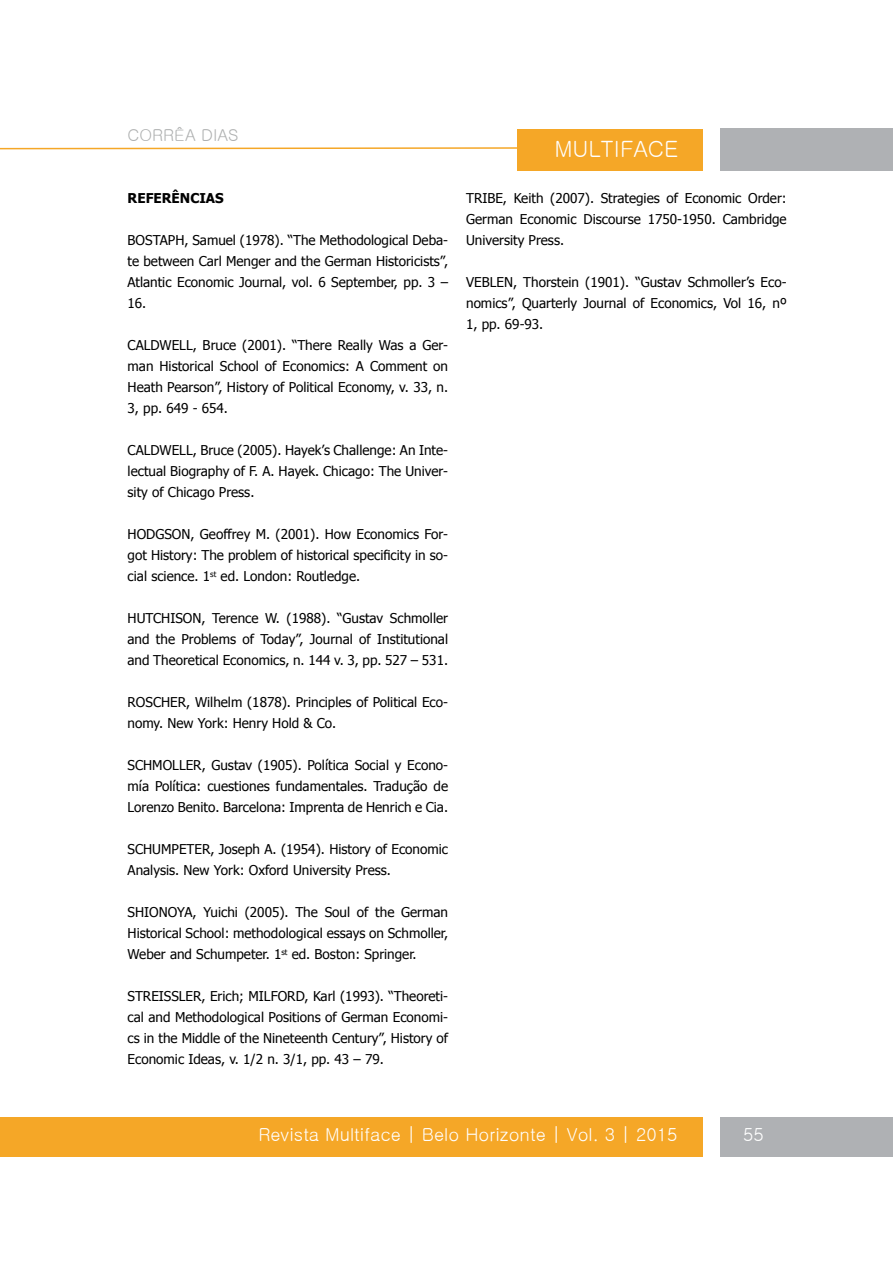
<style>
.page{position:relative;width:893px;height:1263px;background:#fff}
.page>*{position:absolute;margin:0;border:0;box-sizing:border-box;transform-origin:0 0}
.t1{font:22.5px "Gulim";color:#fff}
.t2{font:18px "Gulim";color:#fff}
.t3{font:16.5px "Gulim";color:#aeb0b0}
.t4{font:13.5px/21px "Tahoma";color:#000;text-align:justify}
.t5{font:700 13.5px "Tahoma";color:#000}
</style>
<div class="page">
<svg style="left:0;top:147px;width:517px;height:3px"></svg>
<div style="left:517px;top:129px;width:186px;height:41px;background:#f5a727"></div>
<div style="left:720px;top:129px;width:173px;height:42px;background:#afb1b4"></div>
<div style="left:0;top:1117px;width:703px;height:40px;background:#f5a727"></div>
<div style="left:720px;top:1117px;width:173px;height:40px;background:#afb1b4"></div>
<p class="t3" style="left:128px;top:127px;width:113px">CORRÊA DIAS</p>
<p class="t5" style="left:128px;top:189px;width:98px">REFERÊNCIAS</p>
<p class="t4" style="left:128px;top:229px;width:322px">BOSTAPH, Samuel (1978). “The Methodological Deba&shy;te between Carl Menger and the German Historicists”, Atlantic Economic Journal, vol. 6 September, pp. 3 – 16.</p>
<p class="t4" style="left:128px;top:334px;width:322px">CALDWELL, Bruce (2001). “There Really Was a Ger&shy;man Historical School of Economics: A Comment on Heath Pearson”, History of Political Economy, v. 33, n.<br>3, pp. 649 - 654.</p>
<p class="t4" style="left:128px;top:439px;width:322px">CALDWELL, Bruce (2005). Hayek’s Challenge: An Inte&shy;lectual Biography of F. A. Hayek. Chicago: The Univer&shy;sity of Chicago Press.</p>
<p class="t4" style="left:128px;top:523px;width:322px">HODGSON, Geoffrey M. (2001). How Economics For&shy;got History: The problem of historical specificity in so&shy;cial science. 1<sup>st</sup> ed. London: Routledge.</p>
<p class="t4" style="left:128px;top:607px;width:322px">HUTCHISON, Terence W. (1988). “Gustav Schmoller and the Problems of Today”, Journal of Institutional and Theoretical Economics, n. 144 v. 3, pp. 527 – 531.</p>
<p class="t4" style="left:128px;top:691px;width:322px">ROSCHER, Wilhelm (1878). Principles of Political Eco&shy;nomy. New York: Henry Hold &amp; Co.</p>
<p class="t4" style="left:128px;top:754px;width:322px">SCHMOLLER, Gustav (1905). Política Social y Econo&shy;mía Política: cuestiones fundamentales. Tradução de Lorenzo Benito. Barcelona: Imprenta de Henrich e Cia.</p>
<p class="t4" style="left:128px;top:838px;width:322px">SCHUMPETER, Joseph A. (1954). History of Economic<br>Analysis. New York: Oxford University Press.</p>
<p class="t4" style="left:128px;top:901px;width:322px">SHIONOYA, Yuichi (2005). The Soul of the German Historical School: methodological essays on Schmoller, Weber and Schumpeter. 1<sup>st</sup> ed. Boston: Springer.</p>
<p class="t4" style="left:128px;top:985px;width:322px">STREISSLER, Erich; MILFORD, Karl (1993). “Theoreti&shy;cal and Methodological Positions of German Economi&shy;cs in the Middle of the Nineteenth Century”, History of Economic Ideas, v. 1/2 n. 3/1, pp. 43 – 79.</p>
<h1 class="t1" style="left:554px;top:137px;width:125px">MULTIFACE</h1>
<p class="t4" style="left:466px;top:187px;width:322px">TRIBE, Keith (2007). Strategies of Economic Order:<br>German Economic Discourse 1750-1950. Cambridge University Press.</p>
<p class="t4" style="left:466px;top:271px;width:322px">VEBLEN, Thorstein (1901). “Gustav Schmoller’s Eco&shy;nomics”, Quarterly Journal of Economics, Vol 16, nº 1, pp. 69-93.</p>
<h2 class="t2" style="left:258px;top:1125px;width:421px">Revista Multiface | Belo Horizonte | Vol. 3 | 2015</h2>
<h2 class="t2" style="left:743px;top:1125px;width:22px">55</h2>
</div>
